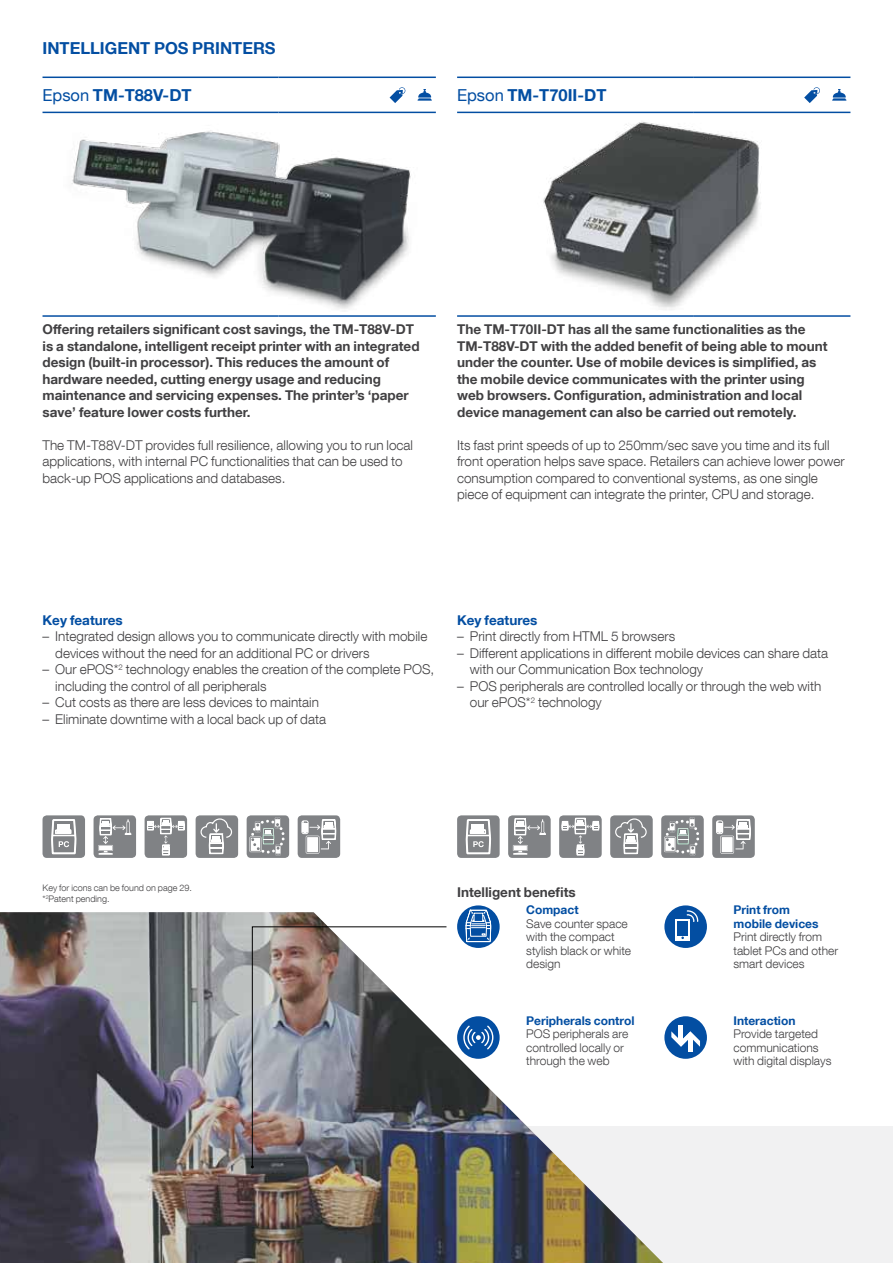
<style>
.page{position:relative;width:893px;height:1263px;background:#fff}
.page>*{position:absolute;margin:0;border:0;box-sizing:border-box;transform-origin:0 0}
.t1{font:700 16.5px "Helvetica Neue LT Com";color:#034ea2}
.t2{font:300 13.5px/16.5px "Helvetica Neue LT Com";color:#414042}
.t3{font:700 13.5px/16.5px "Helvetica Neue LT Com";color:#414042}
.t4{font:700 13.5px "Helvetica Neue LT Com";color:#034ea2}
.t5{font:300 12px/13.5px "Helvetica Neue LT Com";color:#414042}
.t6{font:700 12px/13.5px "Helvetica Neue LT Com";color:#034ea2}
.t7{font:300 9px/10.5px "Helvetica Neue LT Com";color:#414042}
.s1{font-weight:400}
</style>
<div class="page">
<div style="left:0;top:1127px;width:893px;height:136px;background:#f1f1f2"></div>
<hr style="left:43px;top:77px;width:236px;height:1px;background:#034ea2">
<hr style="left:279px;top:77px;width:157px;height:1px;background:#034ea2">
<hr style="left:457px;top:77px;width:236px;height:1px;background:#034ea2">
<hr style="left:693px;top:77px;width:157px;height:1px;background:#034ea2">
<hr style="left:43px;top:112px;width:236px;height:1px;background:#034ea2">
<hr style="left:279px;top:112px;width:157px;height:1px;background:#034ea2">
<hr style="left:457px;top:112px;width:236px;height:1px;background:#034ea2">
<hr style="left:693px;top:112px;width:157px;height:1px;background:#034ea2">
<hr style="left:43px;top:315px;width:236px;height:2px;background:#034ea2">
<hr style="left:279px;top:315px;width:157px;height:2px;background:#034ea2">
<hr style="left:457px;top:315px;width:236px;height:2px;background:#034ea2">
<hr style="left:693px;top:315px;width:157px;height:2px;background:#034ea2">
<svg style="left:417px;top:89px;width:15px;height:12px"></svg>
<svg style="left:390px;top:87px;width:15px;height:16px"></svg>
<svg style="left:832px;top:89px;width:14px;height:12px"></svg>
<svg style="left:804px;top:87px;width:16px;height:16px"></svg>
<img style="left:71px;top:130px;width:340px;height:179px">
<img style="left:543px;top:122px;width:218px;height:188px">
<div style="left:43px;top:815px;width:42px;height:43px;background:#808285;border-radius:4px"></div>
<svg style="left:51px;top:815px;width:25px;height:40px"></svg>
<div style="left:94px;top:815px;width:42px;height:43px;background:#808285;border-radius:4px"></div>
<svg style="left:98px;top:815px;width:33px;height:40px"></svg>
<div style="left:145px;top:815px;width:42px;height:43px;background:#808285;border-radius:4px"></div>
<svg style="left:147px;top:815px;width:37px;height:40px"></svg>
<div style="left:196px;top:815px;width:42px;height:43px;background:#808285;border-radius:4px"></div>
<svg style="left:200px;top:818px;width:32px;height:37px"></svg>
<div style="left:247px;top:815px;width:42px;height:43px;background:#808285;border-radius:4px"></div>
<svg style="left:249px;top:817px;width:36px;height:39px"></svg>
<div style="left:298px;top:815px;width:42px;height:43px;background:#808285;border-radius:4px"></div>
<div style="left:302px;top:821px;width:6px;height:13px;border:1px solid #fff;border-radius:2px"></div>
<div style="left:302px;top:823px;width:6px;height:8px;background:#fff"></div>
<svg style="left:303px;top:815px;width:33px;height:39px"></svg>
<div style="left:307px;top:837px;width:11px;height:15px;background:#fff"></div>
<div style="left:457px;top:815px;width:43px;height:43px;background:#808285;border-radius:4px"></div>
<svg style="left:466px;top:815px;width:25px;height:40px"></svg>
<div style="left:508px;top:815px;width:43px;height:43px;background:#808285;border-radius:4px"></div>
<svg style="left:513px;top:815px;width:33px;height:40px"></svg>
<div style="left:559px;top:815px;width:43px;height:43px;background:#808285;border-radius:4px"></div>
<svg style="left:562px;top:815px;width:37px;height:40px"></svg>
<div style="left:610px;top:815px;width:43px;height:43px;background:#808285;border-radius:4px"></div>
<svg style="left:615px;top:818px;width:32px;height:37px"></svg>
<div style="left:661px;top:815px;width:43px;height:43px;background:#808285;border-radius:4px"></div>
<svg style="left:664px;top:817px;width:35px;height:39px"></svg>
<div style="left:712px;top:815px;width:43px;height:43px;background:#808285;border-radius:4px"></div>
<div style="left:716px;top:821px;width:7px;height:13px;border:1px solid #fff;border-radius:2px"></div>
<svg style="left:717px;top:815px;width:34px;height:39px"></svg>
<div style="left:739px;top:822px;width:8px;height:5px;background:#fff"></div>
<div style="left:722px;top:837px;width:11px;height:15px;background:#fff"></div>
<svg style="left:457px;top:905px;width:43px;height:43px"></svg>
<svg style="left:466px;top:910px;width:25px;height:2px"></svg>
<div style="left:664px;top:905px;width:43px;height:43px;background:#034ea2;border-radius:50%"></div>
<svg style="left:675px;top:919px;width:15px;height:21px"></svg>
<div style="left:678px;top:921px;width:10px;height:14px;background:#034ea2"></div>
<svg style="left:687px;top:910px;width:11px;height:12px"></svg>
<div style="left:664px;top:1016px;width:43px;height:43px;background:#034ea2;border-radius:50%"></div>
<svg style="left:671px;top:1031px;width:29px;height:16px"></svg>
<hr style="left:679px;top:1025px;width:4px;height:18px;background:#fff">
<div style="left:688px;top:1034px;width:5px;height:18px;background:#fff"></div>
<img style="left:0;top:912px;width:663px;height:351px">
<img style="left:252px;top:926px;width:195px;height:241px">
<p class="t1" style="left:43px;top:38px;width:235px">INTELLIGENT POS PRINTERS</p>
<p class="t1" style="left:43px;top:84px;width:151px"><span class="s1">Epson</span> TM-T88V-DT</p>
<p class="t1" style="left:457px;top:84px;width:151px"><span class="s1">Epson</span> TM-T70II-DT</p>
<p class="t3" style="left:43px;top:321px;width:379px">Offering retailers significant cost savings, the TM-T88V-DT is a standalone, intelligent receipt printer with an integrated design (built-in processor). This reduces the amount of hardware needed, cutting energy usage and reducing maintenance and servicing expenses. The printer’s ‘paper save’ feature lower costs further.</p>
<p class="t2" style="left:43px;top:436px;width:372px">The TM-T88V-DT provides full resilience, allowing you to run local applications, with internal PC functionalities that can be used to back-up POS applications and databases.</p>
<p class="t3" style="left:457px;top:321px;width:372px">The TM-T70II-DT has all the same functionalities as the TM-T88V-DT with the added benefit of being able to mount under the counter. Use of mobile devices is simplified, as the mobile device communicates with the printer using web browsers. Configuration, administration and local device management can also be carried out remotely.</p>
<p class="t2" style="left:457px;top:436px;width:389px">Its fast print speeds of up to 250mm/sec save you time and its full front operation helps save space. Retailers can achieve lower power consumption compared to conventional systems, as one single piece of equipment can integrate the printer, CPU and storage.</p>
<p class="t4" style="left:43px;top:611px;width:82px">Key features</p>
<p class="t2" style="left:55px;top:628px;width:374px;text-indent:-13px">– Integrated design allows you to communicate directly with mobile devices without the need for an additional PC or drivers</p>
<p class="t2" style="left:55px;top:661px;width:380px;text-indent:-13px">– Our ePOS*<sup>2</sup> technology enables the creation of the complete POS, including the control of all peripherals</p>
<p class="t2" style="left:43px;top:694px;width:278px">– Cut costs as there are less devices to maintain</p>
<p class="t2" style="left:43px;top:710px;width:285px">– Eliminate downtime with a local back up of data</p>
<p class="t4" style="left:457px;top:611px;width:82px">Key features</p>
<p class="t2" style="left:457px;top:628px;width:220px">– Print directly from HTML 5 browsers</p>
<p class="t2" style="left:470px;top:644px;width:360px;text-indent:-13px">– Different applications in different mobile devices can share data with our Communication Box technology</p>
<p class="t2" style="left:470px;top:677px;width:353px;text-indent:-13px">– POS peripherals are controlled locally or through the web with our ePOS*<sup>2</sup> technology</p>
<p class="t7" style="left:43px;top:882px;width:151px">Key for icons can be found on page 29. *<sup>2</sup>Patent pending.</p>
<p class="t3" style="left:457px;top:883px;width:120px">Intelligent benefits</p>
<p class="t6" style="left:526px;top:903px;width:54px">Compact</p>
<p class="t5" style="left:526px;top:916px;width:106px">Save counter space with the compact stylish black or white design</p>
<p class="t6" style="left:526px;top:1013px;width:110px">Peripherals control</p>
<p class="t5" style="left:526px;top:1027px;width:104px">POS peripherals are controlled locally or through the web</p>
<p class="t6" style="left:733px;top:903px;width:87px">Print from mobile devices</p>
<p class="t5" style="left:733px;top:930px;width:106px">Print directly from tablet PCs and other smart devices</p>
<p class="t6" style="left:733px;top:1013px;width:63px">Interaction</p>
<p class="t5" style="left:733px;top:1027px;width:99px">Provide targeted communications with digital displays</p>
</div>
